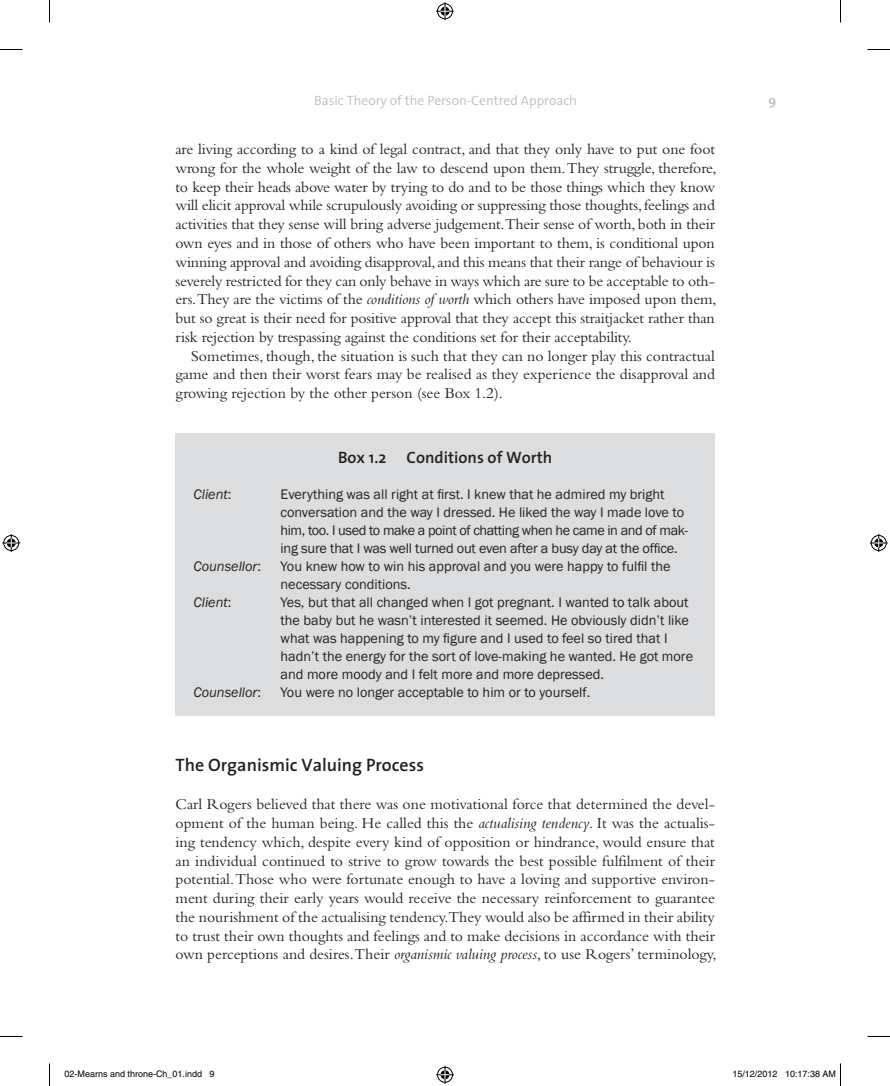
<style>
.page{position:relative;width:890px;height:1086px;background:#fff}
.page>*{position:absolute;margin:0;border:0;box-sizing:border-box;transform-origin:0 0}
.A-head{font:600 18px "The Sans";color:#231f20}
.Box_number{font:600 16.5px "The Sans";color:#231f20}
.Body_text_full_out{font:15.75px/18.8px "Bembo";letter-spacing:-.01em;color:#231f20;text-align:justify}
.Body_text_indent{font:15.75px/18.8px "Bembo";color:#231f20;text-align:justify}
.Box_dialogue{font:14.25px/18px "Franklin Gothic";color:#231f20}
.Box_dialogue-2{font:italic 14.25px "Franklin Gothic";color:#231f20}
.t1{font:300 13.5px "The Sans";color:#bcbdc0}
.t2{font:600 13.5px "The Sans";color:#bcbdc0}
.t3{font:9px "Helvetica";color:#000}
.s1{font-style:italic}
.s2{font-style:normal}
</style>
<div class="page">
<div style="left:175px;top:433px;width:540px;height:283px;background:#dcdddf"></div>
<svg style="left:0;top:49px;width:22px;height:1px"></svg>
<svg style="left:867px;top:49px;width:23px;height:1px"></svg>
<svg style="left:0;top:1036px;width:22px;height:1px"></svg>
<svg style="left:867px;top:1036px;width:23px;height:1px"></svg>
<svg style="left:49px;top:0;width:1px;height:23px"></svg>
<svg style="left:49px;top:1063px;width:1px;height:22px"></svg>
<svg style="left:840px;top:0;width:1px;height:23px"></svg>
<svg style="left:436px;top:2px;width:18px;height:18px"></svg>
<svg style="left:436px;top:1065px;width:18px;height:18px"></svg>
<svg style="left:2px;top:534px;width:18px;height:18px"></svg>
<svg style="left:870px;top:534px;width:18px;height:18px"></svg>
<svg style="left:840px;top:1063px;width:1px;height:22px"></svg>
<p class="t1" style="left:314px;top:89px;width:265px">Basic Theory of the Person-Centred Approach</p>
<p class="t2" style="left:768px;top:89px;width:9px">9</p>
<p class="Body_text_full_out" style="left:176px;top:140px;width:542px">are living according to a kind of legal contract, and that they only have to put one foot wrong for the whole weight of the law to descend upon them. They struggle, therefore, to keep their heads above water by trying to do and to be those things which they know will elicit approval while scrupulously avoiding or suppressing those thoughts, feelings and activities that they sense will bring adverse judgement.Their sense of worth, both in their own eyes and in those of others who have been important to them, is conditional upon winning approval and avoiding disapproval, and this means that their range of behaviour is severely restricted for they can only behave in ways which are sure to be acceptable to oth&shy;ers.They are the victims of the <span class="s1">conditions of worth</span> which others have imposed upon them, but so great is their need for positive approval that they accept this straitjacket rather than risk rejection by trespassing against the conditions set for their acceptability.</p>
<p class="Body_text_indent" style="left:176px;top:346px;width:541px;text-indent:16px">Sometimes, though, the situation is such that they can no longer play this contractual game and then their worst fears may be realised as they experience the disapproval and growing rejection by the other person (see Box 1.2).</p>
<p class="Box_number" style="left:338px;top:443px;width:216px">Box 1.2 Conditions of Worth</p>
<p class="Box_dialogue-2" style="left:194px;top:485px;width:39px">Client<span class="s2">:</span></p>
<p class="Box_dialogue" style="left:280px;top:485px;width:409px">Everything was all right at first. I knew that he admired my bright conversation and the way I dressed. He liked the way I made love to him, too. I used to make a point of chatting when he came in and of mak&shy;ing sure that I was well turned out even after a busy day at the office.</p>
<p class="Box_dialogue-2" style="left:194px;top:557px;width:69px">Counsellor<span class="s2">:</span></p>
<p class="Box_dialogue" style="left:280px;top:557px;width:392px">You knew how to win his approval and you were happy to fulfil the necessary conditions.</p>
<p class="Box_dialogue-2" style="left:194px;top:593px;width:39px">Client<span class="s2">:</span></p>
<p class="Box_dialogue" style="left:280px;top:593px;width:414px">Yes, but that all changed when I got pregnant. I wanted to talk about the baby but he wasn’t interested it seemed. He obviously didn’t like what was happening to my figure and I used to feel so tired that I hadn’t the energy for the sort of love-making he wanted. He got more and more moody and I felt more and more depressed.</p>
<p class="Box_dialogue-2" style="left:194px;top:683px;width:69px">Counsellor<span class="s2">:</span></p>
<p class="Box_dialogue" style="left:281px;top:683px;width:311px">You were no longer acceptable to him or to yourself.</p>
<p class="A-head" style="left:176px;top:750px;width:250px">The Organismic Valuing Process</p>
<p class="Body_text_full_out" style="left:176px;top:794px;width:542px">Carl Rogers believed that there was one motivational force that determined the devel&shy;opment of the human being. He called this the <span class="s1">actualising tendency</span>. It was the actualis&shy;ing tendency which, despite every kind of opposition or hindrance, would ensure that an individual continued to strive to grow towards the best possible fulfilment of their potential. Those who were fortunate enough to have a loving and supportive environ&shy;ment during their early years would receive the necessary reinforcement to guarantee the nourishment of the actualising tendency.They would also be affirmed in their ability to trust their own thoughts and feelings and to make decisions in accordance with their own perceptions and desires.Their <span class="s1">organismic valuing process</span>, to use Rogers’ terminology,</p>
<p class="t3" style="left:64px;top:1068px;width:152px">02-Mearns and throne-Ch_01.indd 9</p>
<p class="t3" style="left:732px;top:1068px;width:105px">15/12/2012 10:17:38 AM</p>
</div>
